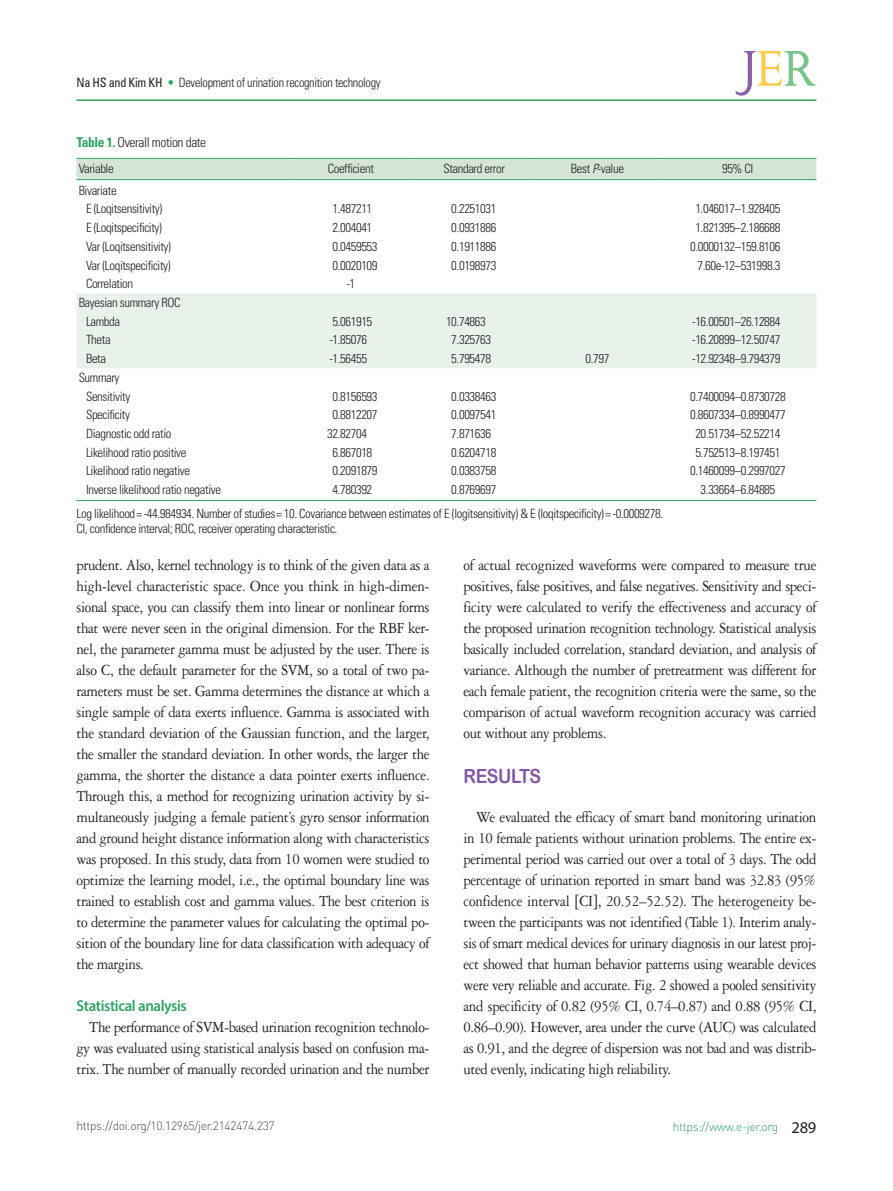
<style>
.page{position:relative;width:893px;height:1191px;background:#fff}
.page>*{position:absolute;margin:0;border:0;box-sizing:border-box;transform-origin:0 0}
.본문_대제목{font:19.5px "Arial Rounded MT Bold";letter-spacing:-.025em;color:#8458a4;scale:.9 1}
.본문_영문{font:16.5px/21px "Garamond 3 LT Std";letter-spacing:-.025em;color:#231f20;text-align:justify;scale:.9 1}
.본문_중제목{font:600 15.75px "Myriad Pro";letter-spacing:-.025em;color:#30a463;scale:.95 1}
.표제목_그림설명{font:300 condensed 13.5px "Univers LT Std";letter-spacing:-.03em;color:#231f20}
.하시라{font:300 condensed 12.9px "Univers LT Std";letter-spacing:-.025em;color:#231f20;scale:.95 1}
.표본문{font:300 condensed 12.75px "Univers LT Std";letter-spacing:-.03em;color:#231f20}
.t1{font:300 12px "DIN Pro";letter-spacing:-.025em;color:#4b4c4d}
.t2{font:300 12px "DIN Pro";letter-spacing:-.025em;color:#30a463}
.s1{font-weight:400}
.s2{color:#30a463}
.s3{font-weight:700;color:#30a463}
.s4{font-style:italic}
.s5{font-family:"Times New Roman"}
.s6{font-family:"Myriad Pro";font-weight:400;font-size:16.5px;color:#231f20}
</style>
<div class="page">
<svg style="left:736px;top:51px;width:80px;height:45px"></svg>
<hr style="left:77px;top:99px;width:739px;height:2px;background:#30a463">
<div style="left:77px;top:159px;width:739px;height:20px;background:#d5e6d7"></div>
<div style="left:77px;top:293px;width:739px;height:75px;background:#e9f2ea"></div>
<hr style="left:77px;top:158px;width:212px;height:1px;background:#30a463">
<hr style="left:289px;top:158px;width:123px;height:1px;background:#30a463">
<hr style="left:412px;top:158px;width:124px;height:1px;background:#30a463">
<hr style="left:536px;top:158px;width:123px;height:1px;background:#30a463">
<hr style="left:659px;top:158px;width:157px;height:1px;background:#30a463">
<hr style="left:77px;top:179px;width:212px;height:1px;background:#30a463">
<hr style="left:289px;top:179px;width:123px;height:1px;background:#30a463">
<hr style="left:412px;top:179px;width:124px;height:1px;background:#30a463">
<hr style="left:536px;top:179px;width:123px;height:1px;background:#30a463">
<hr style="left:659px;top:179px;width:157px;height:1px;background:#30a463">
<hr style="left:77px;top:500px;width:212px;height:1px;background:#30a463">
<hr style="left:289px;top:500px;width:123px;height:1px;background:#30a463">
<hr style="left:412px;top:500px;width:124px;height:1px;background:#30a463">
<hr style="left:536px;top:500px;width:123px;height:1px;background:#30a463">
<hr style="left:659px;top:500px;width:157px;height:1px;background:#30a463">
<p class="하시라" style="left:77px;top:74px;width:322px"><span class="s1">Na HS and Kim KH</span> <span class="s2">•</span> Development of urination recognition technology</p>
<p class="표제목_그림설명" style="left:77px;top:134px;width:131px"><span class="s3">Table 1.</span> Overall motion date</p>
<p class="표본문" style="left:79px;top:161px;width:37px">Variable</p>
<p class="표본문" style="left:328px;top:161px;width:48px">Coefficient</p>
<p class="표본문" style="left:443px;top:161px;width:63px">Standard error</p>
<p class="표본문" style="left:571px;top:161px;width:55px">Best <span class="s4">P</span>-value</p>
<p class="표본문" style="left:722px;top:161px;width:33px">95% CI</p>
<p class="표본문" style="left:79px;top:183px;width:40px">Bivariate</p>
<p class="표본문" style="left:86px;top:201px;width:78px">E (Loqitsensitivity)</p>
<p class="표본문" style="left:332px;top:201px;width:41px">1.487211</p>
<p class="표본문" style="left:451px;top:201px;width:47px">0.2251031</p>
<p class="표본문" style="left:695px;top:201px;width:87px">1.046017–1.928405</p>
<p class="표본문" style="left:86px;top:220px;width:77px">E (Loqitspecificity)</p>
<p class="표본문" style="left:332px;top:220px;width:41px">2.004041</p>
<p class="표본문" style="left:451px;top:220px;width:47px">0.0931886</p>
<p class="표본문" style="left:695px;top:220px;width:87px">1.821395–2.186688</p>
<p class="표본문" style="left:86px;top:239px;width:86px">Var (Loqitsensitivity)</p>
<p class="표본문" style="left:332px;top:239px;width:47px">0.0459553</p>
<p class="표본문" style="left:451px;top:239px;width:47px">0.1911886</p>
<p class="표본문" style="left:690px;top:239px;width:92px">0.0000132–159.8106</p>
<p class="표본문" style="left:86px;top:257px;width:86px">Var (Loqitspecificity)</p>
<p class="표본문" style="left:332px;top:257px;width:47px">0.0020109</p>
<p class="표본문" style="left:451px;top:257px;width:47px">0.0198973</p>
<p class="표본문" style="left:697px;top:257px;width:85px">7.60e-12–531998.3</p>
<p class="표본문" style="left:86px;top:276px;width:49px">Correlation</p>
<p class="표본문" style="left:346px;top:276px;width:10px">-1</p>
<p class="표본문" style="left:79px;top:295px;width:103px">Bayesian summary ROC</p>
<p class="표본문" style="left:86px;top:313px;width:36px">Lambda</p>
<p class="표본문" style="left:332px;top:313px;width:41px">5.061915</p>
<p class="표본문" style="left:446px;top:313px;width:41px">10.74863</p>
<p class="표본문" style="left:692px;top:313px;width:90px">-16.00501–26.12884</p>
<p class="표본문" style="left:86px;top:332px;width:26px">Theta</p>
<p class="표본문" style="left:329px;top:332px;width:39px">-1.85076</p>
<p class="표본문" style="left:451px;top:332px;width:41px">7.325763</p>
<p class="표본문" style="left:692px;top:332px;width:90px">-16.20899–12.50747</p>
<p class="표본문" style="left:86px;top:351px;width:22px">Beta</p>
<p class="표본문" style="left:329px;top:351px;width:39px">-1.56455</p>
<p class="표본문" style="left:451px;top:351px;width:41px">5.795478</p>
<p class="표본문" style="left:585px;top:351px;width:25px">0.797</p>
<p class="표본문" style="left:692px;top:351px;width:90px">-12.92348–9.794379</p>
<p class="표본문" style="left:79px;top:370px;width:42px">Summary</p>
<p class="표본문" style="left:86px;top:388px;width:46px">Sensitivity</p>
<p class="표본문" style="left:332px;top:388px;width:47px">0.8156593</p>
<p class="표본문" style="left:451px;top:388px;width:47px">0.0338463</p>
<p class="표본문" style="left:690px;top:388px;width:97px">0.7400094–0.8730728</p>
<p class="표본문" style="left:86px;top:407px;width:46px">Specificity</p>
<p class="표본문" style="left:332px;top:407px;width:47px">0.8812207</p>
<p class="표본문" style="left:451px;top:407px;width:47px">0.0097541</p>
<p class="표본문" style="left:690px;top:407px;width:97px">0.8607334–0.8990477</p>
<p class="표본문" style="left:86px;top:426px;width:87px">Diagnostic odd ratio</p>
<p class="표본문" style="left:327px;top:426px;width:41px">32.82704</p>
<p class="표본문" style="left:451px;top:426px;width:41px">7.871636</p>
<p class="표본문" style="left:695px;top:426px;width:87px">20.51734–52.52214</p>
<p class="표본문" style="left:86px;top:444px;width:102px">Likelihood ratio positive</p>
<p class="표본문" style="left:332px;top:444px;width:41px">6.867018</p>
<p class="표본문" style="left:451px;top:444px;width:47px">0.6204718</p>
<p class="표본문" style="left:695px;top:444px;width:87px">5.752513–8.197451</p>
<p class="표본문" style="left:86px;top:463px;width:106px">Likelihood ratio negative</p>
<p class="표본문" style="left:332px;top:463px;width:47px">0.2091879</p>
<p class="표본문" style="left:451px;top:463px;width:47px">0.0383758</p>
<p class="표본문" style="left:690px;top:463px;width:97px">0.1460099–0.2997027</p>
<p class="표본문" style="left:86px;top:482px;width:136px">Inverse likelihood ratio negative</p>
<p class="표본문" style="left:332px;top:482px;width:41px">4.780392</p>
<p class="표본문" style="left:451px;top:482px;width:47px">0.8769697</p>
<p class="표본문" style="left:701px;top:482px;width:76px">3.33664–6.84885</p>
<p class="표본문" style="left:77px;top:505px;width:588px">Log likelihood= -44.984934. Number of studies= 10. Covariance between estimates of E (logitsensitivity) &amp; E (loqitspecificity)= -0.0009278.</p>
<p class="표본문" style="left:77px;top:521px;width:262px">CI, confidence interval; ROC, receiver operating characteristic.</p>
<p class="본문_영문" style="left:77px;top:554px;width:394px">prudent. Also, kernel technology is to think of the given data as a high-level characteristic space. Once you think in high-dimen&shy;sional space, you can classify them into linear or nonlinear forms that were never seen in the original dimension. For the RBF ker&shy;nel, the parameter gamma must be adjusted by the user. There is also C, the default parameter for the SVM, so a total of two pa&shy;rameters must be set. Gamma determines the distance at which a single sample of data exerts influence. Gamma is associated with the standard deviation of the Gaussian function, and the larger, the smaller the standard deviation. In other words, the larger the gamma, the shorter the distance a data pointer exerts influence.<br>Through this, a method for recognizing urination activity by si&shy;multaneously judging a female patient’s gyro sensor information and ground height distance information along with characteristics was proposed. In this study, data from 10 women were studied to optimize the learning model, i.e., the optimal boundary line was trained to establish cost and gamma values. The best criterion is to determine the parameter values for calculating the optimal po&shy;sition of the boundary line for data classification with adequacy of the margins.</p>
<p class="본문_중제목" style="left:77px;top:995px;width:118px">Statistical analysis</p>
<p class="본문_영문" style="left:77px;top:1016px;width:394px;text-indent:13px">The performance of SVM-based urination recognition technolo&shy;gy was evaluated using statistical analysis based on confusion ma&shy;trix. The number of manually recorded urination and the number</p>
<p class="본문_영문" style="left:463px;top:554px;width:394px">of actual recognized waveforms were compared to measure true positives, false positives, and false negatives. Sensitivity and speci&shy;ficity were calculated to verify the effectiveness and accuracy of the proposed urination recognition technology. Statistical analysis basically included correlation, standard deviation, and analysis of variance. Although the number of pretreatment was different for each female patient, the recognition criteria were the same, so the comparison of actual waveform recognition accuracy was carried out without any problems.</p>
<p class="본문_대제목" style="left:463px;top:764px;width:88px">RESULTS</p>
<p class="본문_영문" style="left:463px;top:806px;width:394px;text-indent:13px">We evaluated the efficacy of smart band monitoring urination in 10 female patients without urination problems. The entire ex&shy;perimental period was carried out over a total of 3 days. The odd percentage of urination reported in smart band was 32.83 (95% confidence interval <span class="s5">[</span>CI<span class="s5">]</span>, 20.52–52.52). The heterogeneity be&shy;tween the participants was not identified (Table 1). Interim analy&shy;sis of smart medical devices for urinary diagnosis in our latest proj&shy;ect showed that human behavior patterns using wearable devices were very reliable and accurate. Fig. 2 showed a pooled sensitivity and specificity of 0.82 (95% CI, 0.74–0.87) and 0.88 (95% CI, 0.86–0.90). However, area under the curve (AUC) was calculated as 0.91, and the degree of dispersion was not bad and was distrib&shy;uted evenly, indicating high reliability.</p>
<p class="t1" style="left:77px;top:1118px;width:200px">https://doi.org/10.12965/jer.2142474.237</p>
<p class="t2" style="left:673px;top:1118px;width:145px">https://www.e-jer.org <span class="s6">289</span></p>
</div>
